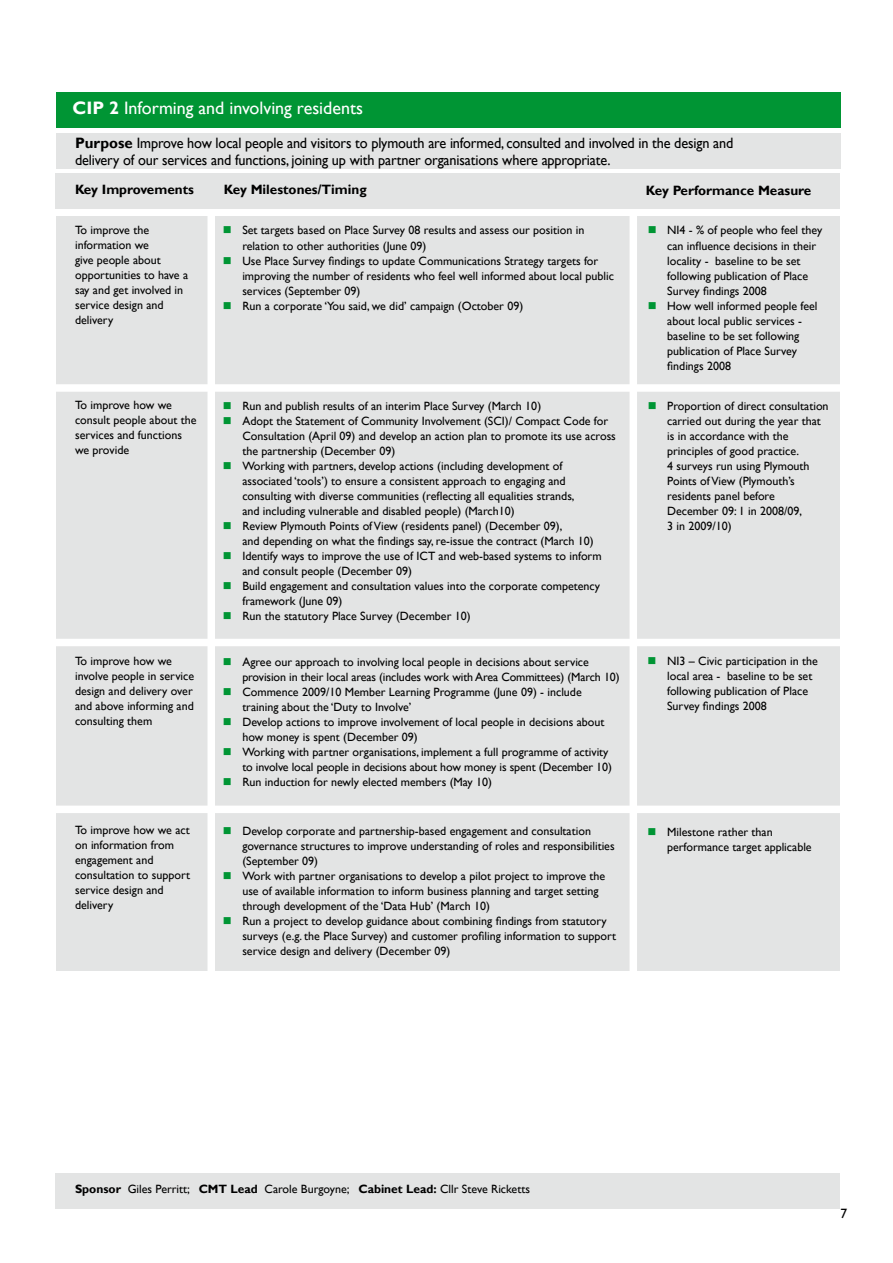
<style>
.page{position:relative;width:893px;height:1263px;background:#fff}
.page>*{position:absolute;margin:0;border:0;box-sizing:border-box;transform-origin:0 0}
.t1{font:18px "Gill Sans";color:#fff}
.t2{font:15px/16.5px "Gill Sans";letter-spacing:-.01em;color:#000;scale:.95 1}
.t3{font:700 13.5px "Gill Sans";color:#000}
.t4{font:13.5px "Gill Sans";color:#000}
.t5{font:12px/15px "Gill Sans";color:#000}
.s1{font-weight:700}
.s2{color:#009534}
</style>
<div class="page">
<div style="left:56px;top:216px;width:783px;height:754px;background:#e3e4e4"></div>
<div style="left:45px;top:384px;width:804px;height:8px;background:#fff"></div>
<div style="left:49px;top:639px;width:804px;height:7px;background:#fff"></div>
<div style="left:43px;top:806px;width:803px;height:7px;background:#fff"></div>
<div style="left:207px;top:214px;width:8px;height:956px;background:#fff"></div>
<div style="left:630px;top:212px;width:7px;height:955px;background:#fff"></div>
<div style="left:56px;top:93px;width:784px;height:35px;background:#009534"></div>
<div style="left:56px;top:133px;width:784px;height:35px;background:#e3e4e4"></div>
<div style="left:55px;top:174px;width:784px;height:35px;background:#e3e4e4"></div>
<div style="left:55px;top:1174px;width:784px;height:35px;background:#e3e4e4"></div>
<h1 class="t1" style="left:73px;top:97px;width:292px"><span class="s1">CIP 2</span> Informing and involving residents</h1>
<p class="t2" style="left:75px;top:135px;width:694px"><span class="s1">Purpose</span> Improve how local people and visitors to plymouth are informed, consulted and involved in the design and delivery of our services and functions, joining up with partner organisations where appropriate.</p>
<p class="t3" style="left:75px;top:181px;width:120px">Key Improvements</p>
<p class="t3" style="left:224px;top:181px;width:144px">Key Milestones/Timing</p>
<p class="t3" style="left:646px;top:182px;width:167px">Key Performance Measure</p>
<p class="t5" style="left:75px;top:222px;width:115px">To improve the information we<br>give people about opportunities to have a say and get involved in service design and delivery</p>
<p class="t5" style="left:242px;top:223px;width:343px;text-indent:-19px"><span class="s2">■</span> Set targets based on Place Survey 08 results and assess our position in relation to other authorities (June 09)</p>
<p class="t5" style="left:242px;top:253px;width:373px;text-indent:-20px"><span class="s2">■</span> Use Place Survey findings to update Communications Strategy targets for improving the number of residents who feel well informed about local public services (September 09)</p>
<p class="t5" style="left:223px;top:298px;width:302px"><span class="s2">■</span> Run a corporate ‘You said, we did’ campaign (October 09)</p>
<p class="t5" style="left:75px;top:397px;width:123px">To improve how we consult people about the services and functions we provide</p>
<p class="t5" style="left:223px;top:398px;width:320px"><span class="s2">■</span> Run and publish results of an interim Place Survey (March 10)</p>
<p class="t5" style="left:242px;top:413px;width:375px;text-indent:-20px"><span class="s2">■</span> Adopt the Statement of Community Involvement (SCI)/ Compact Code for<br>Consultation (April 09) and develop an action plan to promote its use across the partnership (December 09)</p>
<p class="t5" style="left:242px;top:458px;width:334px;text-indent:-19px"><span class="s2">■</span> Working with partners, develop actions (including development of associated ‘tools’) to ensure a consistent approach to engaging and consulting with diverse communities (reflecting all equalities strands, and including vulnerable and disabled people) (March10)</p>
<p class="t5" style="left:242px;top:518px;width:353px;text-indent:-19px"><span class="s2">■</span> Review Plymouth Points of View (residents panel) (December 09),<br>and depending on what the findings say, re-issue the contract (March 10)</p>
<p class="t5" style="left:242px;top:548px;width:361px;text-indent:-20px"><span class="s2">■</span> Identify ways to improve the use of ICT and web-based systems to inform and consult people (December 09)</p>
<p class="t5" style="left:242px;top:578px;width:359px;text-indent:-20px"><span class="s2">■</span> Build engagement and consultation values into the corporate competency framework (June 09)</p>
<p class="t5" style="left:223px;top:608px;width:249px"><span class="s2">■</span> Run the statutory Place Survey (December 10)</p>
<p class="t5" style="left:75px;top:654px;width:121px">To improve how we involve people in service design and delivery over and above informing and consulting them</p>
<p class="t5" style="left:242px;top:655px;width:379px;text-indent:-19px"><span class="s2">■</span> Agree our approach to involving local people in decisions about service provision in their local areas (includes work with Area Committees) (March 10)</p>
<p class="t5" style="left:242px;top:685px;width:341px;text-indent:-19px"><span class="s2">■</span> Commence 2009/10 Member Learning Programme (June 09) - include training about the ‘Duty to Involve’</p>
<p class="t5" style="left:242px;top:715px;width:364px;text-indent:-20px"><span class="s2">■</span> Develop actions to improve involvement of local people in decisions about how money is spent (December 09)</p>
<p class="t5" style="left:223px;top:745px;width:391px;text-align:right"><span class="s2">■</span> Working with partner organisations, implement a full programme of activity to involve local people in decisions about how money is spent (December 10)</p>
<p class="t5" style="left:223px;top:775px;width:271px"><span class="s2">■</span> Run induction for newly elected members (May 10)</p>
<p class="t5" style="left:75px;top:823px;width:116px">To improve how we act on information from engagement and consultation to support service design and delivery</p>
<p class="t5" style="left:242px;top:824px;width:374px;text-indent:-20px"><span class="s2">■</span> Develop corporate and partnership-based engagement and consultation governance structures to improve understanding of roles and responsibilities (September 09)</p>
<p class="t5" style="left:242px;top:869px;width:364px;text-indent:-20px"><span class="s2">■</span> Work with partner organisations to develop a pilot project to improve the use of available information to inform business planning and target setting through development of the ‘Data Hub’ (March 10)</p>
<p class="t5" style="left:242px;top:914px;width:375px;text-indent:-20px"><span class="s2">■</span> Run a project to develop guidance about combining findings from statutory surveys (e.g. the Place Survey) and customer profiling information to support service design and delivery (December 09)</p>
<p class="t5" style="left:667px;top:223px;width:157px;text-indent:-20px"><span class="s2">■</span> NI4 - % of people who feel they can influence decisions in their locality - baseline to be set following publication of Place<br>Survey findings 2008</p>
<p class="t5" style="left:667px;top:298px;width:152px;text-indent:-20px"><span class="s2">■</span> How well informed people feel about local public services - baseline to be set following publication of Place Survey findings 2008</p>
<p class="t5" style="left:667px;top:398px;width:163px;text-indent:-20px"><span class="s2">■</span> Proportion of direct consultation carried out during the year that is in accordance with the principles of good practice.<br>4 surveys run using Plymouth<br>Points of View (Plymouth’s residents panel before<br>December 09: 1 in 2008/09,<br>3 in 2009/10)</p>
<p class="t5" style="left:667px;top:654px;width:152px;text-indent:-20px"><span class="s2">■</span> NI3 – Civic participation in the local area - baseline to be set following publication of Place<br>Survey findings 2008</p>
<p class="t5" style="left:667px;top:825px;width:146px;text-indent:-19px"><span class="s2">■</span> Milestone rather than performance target applicable</p>
<p class="t5" style="left:75px;top:1181px;width:456px"><span class="s1">Sponsor</span> Giles Perritt; <span class="s1">CMT Lead</span> Carole Burgoyne; <span class="s1">Cabinet Lead:</span> Cllr Steve Ricketts</p>
<p class="t4" style="left:840px;top:1206px;width:8px">7</p>
</div>
